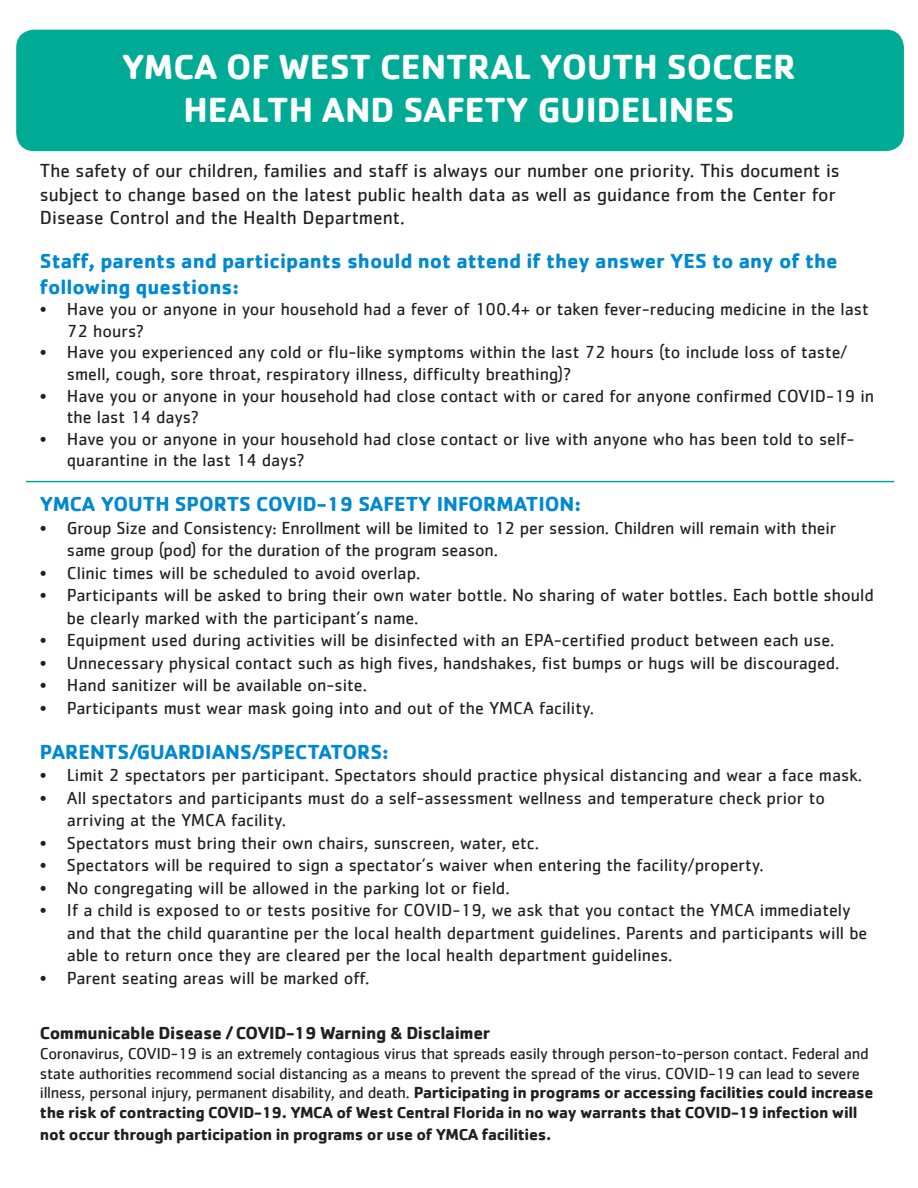
<style>
.page{position:relative;width:918px;height:1188px;background:#fff}
.page>*{position:absolute;margin:0;border:0;box-sizing:border-box;transform-origin:0 0}
.t1{font:700 36px "Cachet";color:#fff}
.t2{font:700 21px/25.2px "Cachet";color:#0089cf}
.t3{font:19.5px/23.4px "Cachet";color:#231f20}
.t4{font:18px/22.5px "Cachet";color:#231f20}
.t5{font:700 18px "Cachet";letter-spacing:-.02em;color:#231f20}
.t6{font:16.5px/19.8px "Cachet";letter-spacing:-.02em;color:#231f20}
.t7{font:700 16.5px "Cachet";letter-spacing:-.02em;color:#231f20}
.s1{font-weight:700}
</style>
<div class="page">
<div style="left:16px;top:30px;width:888px;height:121px;background:#00ab95;border-radius:18px"></div>
<hr style="left:26px;top:481px;width:868px;height:1px;background:#00ab95">
<p class="t1" style="left:122px;top:44px;width:676px">YMCA OF WEST CENTRAL YOUTH SOCCER</p>
<p class="t1" style="left:184px;top:87px;width:552px">HEALTH AND SAFETY GUIDELINES</p>
<p class="t3" style="left:40px;top:159px;width:801px">The safety of our children, families and staff is always our number one priority. This document is subject to change based on the latest public health data as well as guidance from the Center for<br>Disease Control and the Health Department.</p>
<p class="t2" style="left:40px;top:248px;width:799px">Staff, parents and participants should not attend if they answer YES to any of the following questions:</p>
<p class="t4" style="left:67px;top:298px;width:803px;line-height:21.6px;text-indent:-27px">• Have you or anyone in your household had a fever of 100.4+ or taken fever-reducing medicine in the last<br>72 hours?</p>
<p class="t4" style="left:67px;top:341px;width:782px;line-height:21.6px;text-indent:-27px">• Have you experienced any cold or flu-like symptoms within the last 72 hours (to include loss of taste/ smell, cough, sore throat, respiratory illness, difficulty breathing)?</p>
<p class="t4" style="left:67px;top:384px;width:809px;line-height:21.6px;text-indent:-27px">• Have you or anyone in your household had close contact with or cared for anyone confirmed COVID-19 in the last 14 days?</p>
<p class="t4" style="left:67px;top:428px;width:789px;line-height:21.6px;text-indent:-27px">• Have you or anyone in your household had close contact or live with anyone who has been told to self&shy;quarantine in the last 14 days?</p>
<p class="t2" style="left:40px;top:491px;width:543px">YMCA YOUTH SPORTS COVID-19 SAFETY INFORMATION:</p>
<p class="t4" style="left:67px;top:516px;width:771px;text-indent:-27px">• Group Size and Consistency: Enrollment will be limited to 12 per session. Children will remain with their same group (pod) for the duration of the program season.</p>
<p class="t4" style="left:40px;top:561px;width:382px">• Clinic times will be scheduled to avoid overlap.</p>
<p class="t4" style="left:67px;top:584px;width:808px;text-indent:-27px">• Participants will be asked to bring their own water bottle. No sharing of water bottles. Each bottle should be clearly marked with the participant’s name.</p>
<p class="t4" style="left:40px;top:629px;width:796px">• Equipment used during activities will be disinfected with an EPA-certified product between each use.</p>
<p class="t4" style="left:40px;top:651px;width:801px">• Unnecessary physical contact such as high fives, handshakes, fist bumps or hugs will be discouraged.</p>
<p class="t4" style="left:40px;top:674px;width:329px">• Hand sanitizer will be available on-site.</p>
<p class="t4" style="left:40px;top:696px;width:556px">• Participants must wear mask going into and out of the YMCA facility.</p>
<p class="t2" style="left:40px;top:738px;width:351px">PARENTS/GUARDIANS/SPECTATORS:</p>
<p class="t4" style="left:40px;top:764px;width:824px">• Limit 2 spectators per participant. Spectators should practice physical distancing and wear a face mask.</p>
<p class="t4" style="left:67px;top:786px;width:760px;text-indent:-27px">• All spectators and participants must do a self-assessment wellness and temperature check prior to arriving at the YMCA facility.</p>
<p class="t4" style="left:40px;top:831px;width:501px">• Spectators must bring their own chairs, sunscreen, water, etc.</p>
<p class="t4" style="left:40px;top:854px;width:725px">• Spectators will be required to sign a spectator’s waiver when entering the facility/property.</p>
<p class="t4" style="left:40px;top:876px;width:471px">• No congregating will be allowed in the parking lot or field.</p>
<p class="t4" style="left:67px;top:899px;width:802px;text-indent:-27px">• If a child is exposed to or tests positive for COVID-19, we ask that you contact the YMCA immediately and that the child quarantine per the local health department guidelines. Parents and participants will be able to return once they are cleared per the local health department guidelines.</p>
<p class="t4" style="left:40px;top:966px;width:331px">• Parent seating areas will be marked off.</p>
<p class="t5" style="left:40px;top:1021px;width:452px">Communicable Disease / COVID-19 Warning &amp; Disclaimer</p>
<p class="t6" style="left:40px;top:1043px;width:835px">Coronavirus, COVID-19 is an extremely contagious virus that spreads easily through person-to-person contact. Federal and state authorities recommend social distancing as a means to prevent the spread of the virus. COVID-19 can lead to severe illness, personal injury, permanent disability, and death. <span class="s1">Participating in programs or accessing facilities could increase the risk of contracting COVID-19. YMCA of West Central Florida in no way warrants that COVID-19 infection will</span></p>
<p class="t7" style="left:40px;top:1124px;width:513px">not occur through participation in programs or use of YMCA facilities.</p>
</div>
